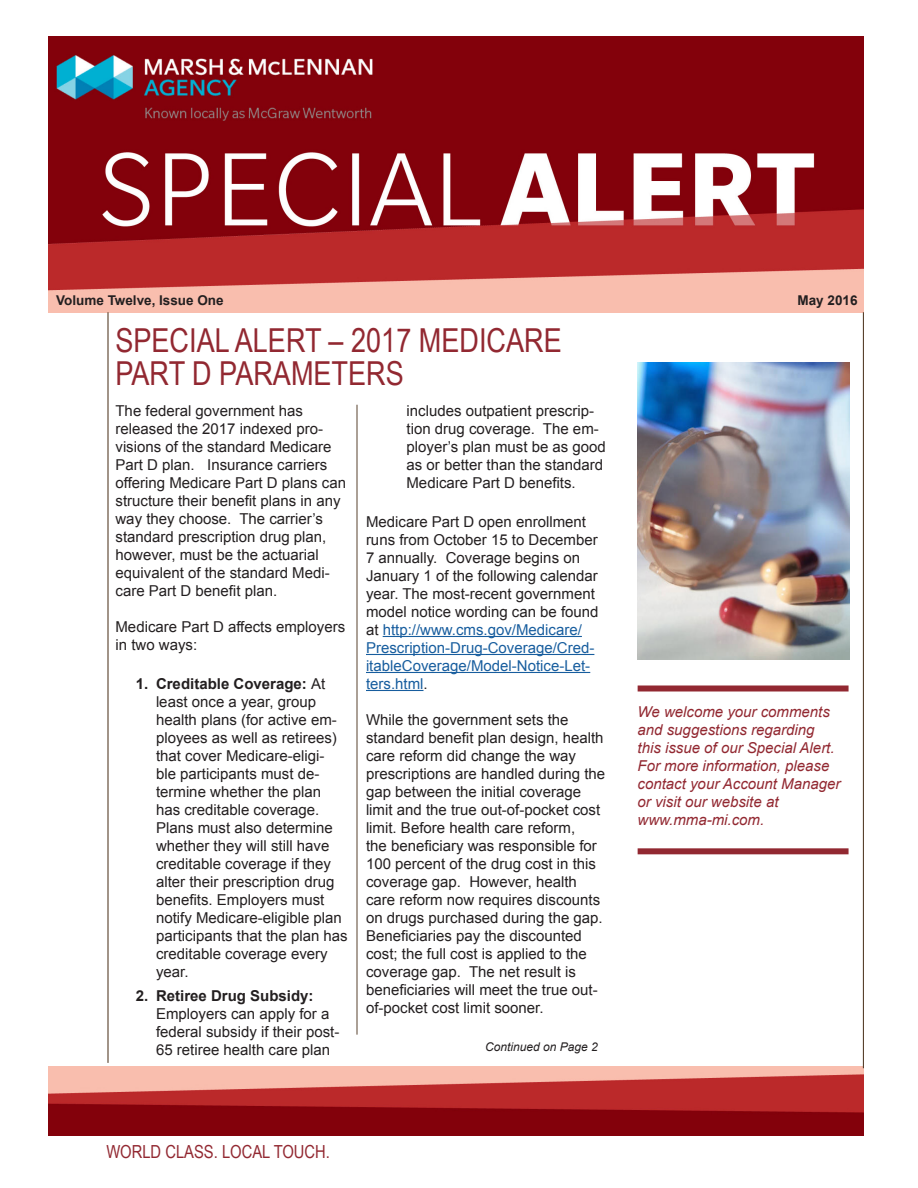
<style>
.page{position:relative;width:918px;height:1188px;background:#fff}
.page>*{position:absolute;margin:0;border:0;box-sizing:border-box;transform-origin:0 0}
.t1{font:33px/33px "Arial Narrow";color:#922831}
.Subheading{font:18px "Arial Narrow";color:#922831}
.Body{font:15px/18px "Arial";color:#231f20}
.Page_heading{font:italic 15px/18px "Arial";color:#922831}
.Page_heading_cover{font:700 13.5px "Arial";color:#231f20}
.Page_heading-2{font:italic 12px "Arial";color:#231f20}
.s1{color:#175d9e}
.s2{font-weight:700}
</style>
<div class="page">
<img style="left:48px;top:36px;width:816px;height:276px">
<img style="left:48px;top:1067px;width:816px;height:69px">
<img style="left:638px;top:363px;width:211px;height:297px">
<div style="left:638px;top:686px;width:211px;height:6px;background:#922831"></div>
<div style="left:638px;top:848px;width:211px;height:6px;background:#922831"></div>
<hr style="left:357px;top:405px;width:1px;height:630px;background:#59422e">
<hr style="left:107px;top:312px;width:2px;height:751px;background:#59422e">
<hr style="left:863px;top:312px;width:1px;height:756px;background:#59422e">
<hr style="left:383px;top:636px;width:199px;height:1px;background:#175d9e">
<hr style="left:366px;top:654px;width:228px;height:1px;background:#175d9e">
<hr style="left:366px;top:672px;width:224px;height:1px;background:#175d9e">
<hr style="left:366px;top:690px;width:58px;height:1px;background:#175d9e">
<p class="Page_heading_cover" style="left:56px;top:291px;width:169px">Volume Twelve, Issue One</p>
<p class="Page_heading_cover" style="left:797px;top:291px;width:62px">May 2016</p>
<p class="t1" style="left:116px;top:322px;width:448px">SPECIAL ALERT – 2017 MEDICARE<br>PART D PARAMETERS</p>
<p class="Body" style="left:406px;top:402px;width:201px">includes outpatient prescrip&shy;tion drug coverage. The em&shy;ployer’s plan must be as good as or better than the standard<br>Medicare Part D benefits.</p>
<p class="Body" style="left:366px;top:513px;width:234px">Medicare Part D open enrollment runs from October 15 to December<br>7 annually. Coverage begins on<br>January 1 of the following calendar year. The most-recent government model notice wording can be found at <span class="s1">http://www.cms.gov/Medicare/<br>Prescription-Drug-Coverage/Cred&shy;itableCoverage/Model-Notice-Let&shy;ters.html</span>.</p>
<p class="Body" style="left:366px;top:711px;width:241px">While the government sets the standard benefit plan design, health care reform did change the way prescriptions are handled during the gap between the initial coverage limit and the true out-of-pocket cost limit. Before health care reform,<br>the beneficiary was responsible for 100 percent of the drug cost in this coverage gap. However, health care reform now requires discounts on drugs purchased during the gap.<br>Beneficiaries pay the discounted cost; the full cost is applied to the coverage gap. The net result is beneficiaries will meet the true out&shy;of-pocket cost limit sooner.</p>
<p class="Body" style="left:116px;top:402px;width:232px">The federal government has released the 2017 indexed pro&shy;visions of the standard Medicare<br>Part D plan. Insurance carriers offering Medicare Part D plans can structure their benefit plans in any way they choose. The carrier’s standard prescription drug plan, however, must be the actuarial equivalent of the standard Medi&shy;care Part D benefit plan.</p>
<p class="Body" style="left:116px;top:618px;width:231px">Medicare Part D affects employers in two ways:</p>
<p class="Body" style="left:156px;top:675px;width:193px;text-indent:-20px"><span class="s2">1. Creditable Coverage:</span> At least once a year, group health plans (for active em&shy;ployees as well as retirees) that cover Medicare-eligi&shy;ble participants must de&shy;termine whether the plan has creditable coverage.<br>Plans must also determine whether they will still have creditable coverage if they alter their prescription drug benefits. Employers must notify Medicare-eligible plan participants that the plan has creditable coverage every year.</p>
<p class="Body" style="left:156px;top:987px;width:185px;text-indent:-20px"><span class="s2">2. Retiree Drug Subsidy:<br></span>Employers can apply for a federal subsidy if their post-<br>65 retiree health care plan</p>
<p class="Page_heading-2" style="left:485px;top:1039px;width:114px">Continued on Page 2</p>
<p class="Page_heading" style="left:638px;top:703px;width:204px">We welcome your comments and suggestions regarding this issue of our Special Alert.<br>For more information, please contact your Account Manager or visit our website at www.mma-mi.com.</p>
<p class="Subheading" style="left:106px;top:1139px;width:225px">WORLD CLASS. LOCAL TOUCH.</p>
</div>
